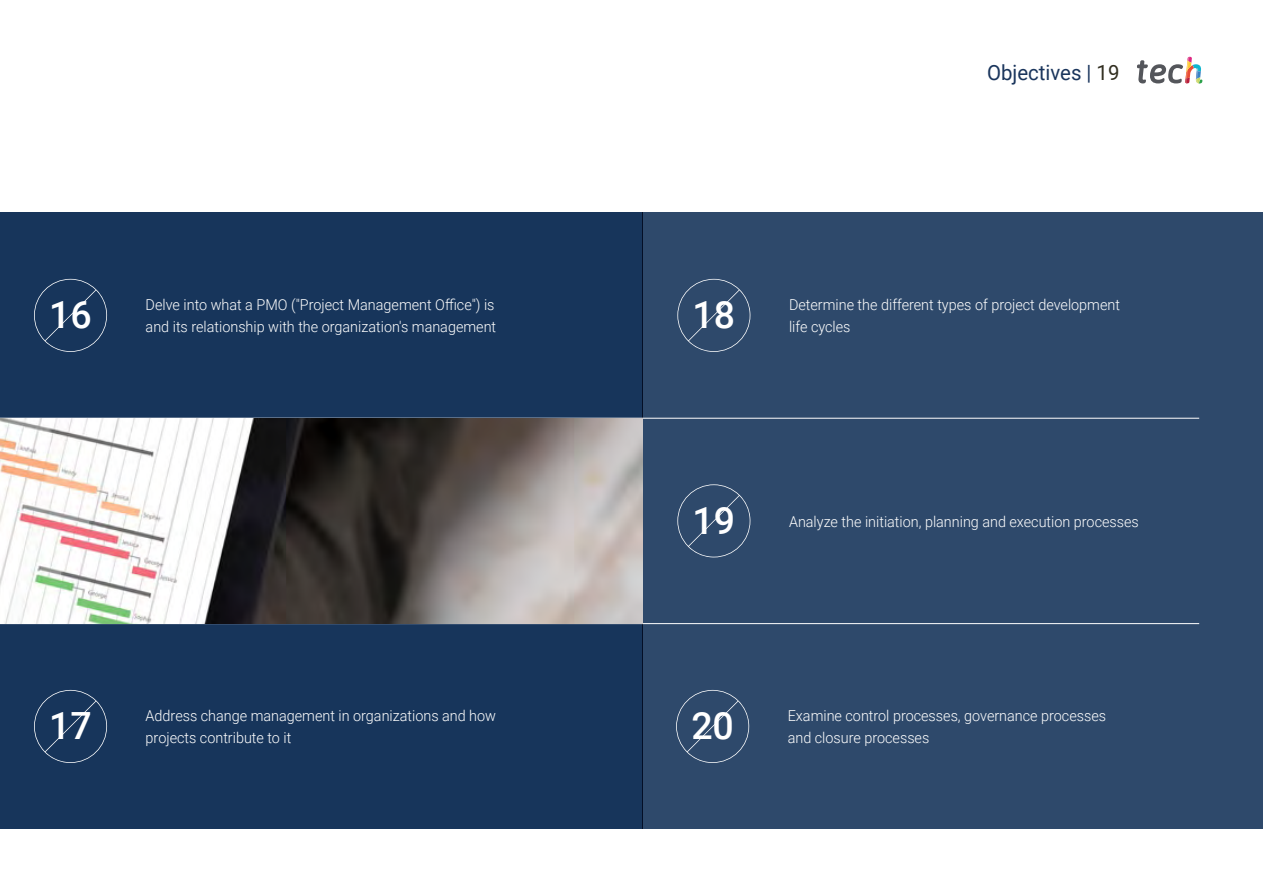
<style>
.page{position:relative;width:1263px;height:893px;background:#fff}
.page>*{position:absolute;margin:0;border:0;box-sizing:border-box;transform-origin:0 0}
.t1{font:500 37.5px "Roboto";color:#fff}
.t2{font:21px "Roboto";color:#1a355c}
.t3{font:300 15px "Roboto";color:#fff;scale:.96 1}
.s1{color:#312e20}
</style>
<div class="page">
<div style="left:0;top:213px;width:642px;height:616px;background:#17355b"></div>
<div style="left:642px;top:213px;width:621px;height:616px;background:#2e496b"></div>
<hr style="left:0;top:418px;width:1199px;height:1px;background:#fff">
<hr style="left:0;top:623px;width:1199px;height:1px;background:#fff">
<svg style="left:1137px;top:57px;width:65px;height:27px"></svg>
<img style="left:0;top:418px;width:642px;height:206px">
<svg style="left:34px;top:690px;width:73px;height:73px"></svg>
<svg style="left:677px;top:279px;width:73px;height:73px"></svg>
<svg style="left:677px;top:484px;width:73px;height:73px"></svg>
<svg style="left:34px;top:279px;width:73px;height:73px"></svg>
<svg style="left:676px;top:690px;width:73px;height:73px"></svg>
<h1 class="t1" style="left:49px;top:288px;width:44px">16</h1>
<p class="t3" style="left:146px;top:294px;width:365px">Delve into what a PMO ("Project Management Office") is</p>
<p class="t3" style="left:146px;top:316px;width:367px">and its relationship with the organization's management</p>
<h1 class="t1" style="left:49px;top:699px;width:44px">17</h1>
<p class="t3" style="left:146px;top:705px;width:367px">Address change management in organizations and how</p>
<p class="t3" style="left:146px;top:727px;width:153px">projects contribute to it</p>
<h2 class="t2" style="left:987px;top:57px;width:134px">Objectives | <span class="s1">19</span></h2>
<h1 class="t1" style="left:693px;top:288px;width:44px">18</h1>
<p class="t3" style="left:789px;top:294px;width:346px">Determine the different types of project development</p>
<p class="t3" style="left:789px;top:316px;width:66px">life cycles</p>
<h1 class="t1" style="left:693px;top:494px;width:44px">19</h1>
<p class="t3" style="left:789px;top:511px;width:366px">Analyze the initiation, planning and execution processes</p>
<h1 class="t1" style="left:691px;top:699px;width:44px">20</h1>
<p class="t3" style="left:788px;top:705px;width:333px">Examine control processes, governance processes</p>
<p class="t3" style="left:788px;top:727px;width:149px">and closure processes</p>
</div>
